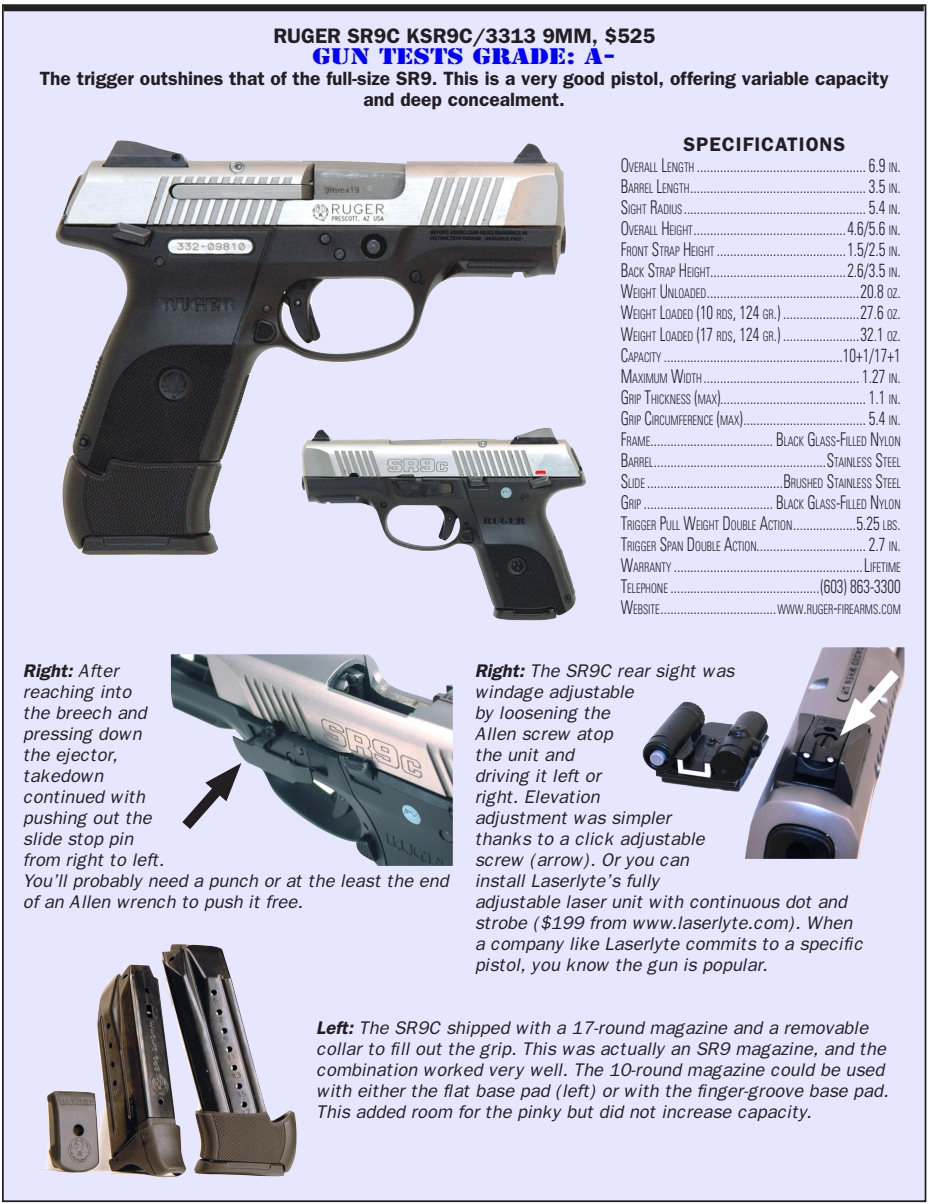
<style>
.page{position:relative;width:934px;height:1204px;background:#fff}
.page>*{position:absolute;margin:0;border:0;box-sizing:border-box;transform-origin:0 0}
.GT_Box_Header_REVISE{font:600 21px "Franklin Gothic";color:#231f20}
.t1{font:21px "Stencil Std";color:#00f;scale:1.25 1}
.GT_Box_SPEX{font:600 19.78px "Franklin Gothic";letter-spacing:.05em;color:#231f20}
.GT_Box_Recommendatio{font:600 19.25px/21px "Franklin Gothic";color:#231f20;text-align:center}
.GT_Box_SPEX-2{font:300 condensed 18.9px "Univers";color:#231f20;scale:.79 1}
.GT_Box_Captions{font:italic 18.38px/21px "Franklin Gothic";color:#231f20}
.s1{font-size:13.3px}
.s2{font-weight:600}
</style>
<div class="page">
<div style="left:3px;top:5px;width:922px;height:1195px;background:#e6e6ff"></div>
<div style="left:4px;top:6px;width:919px;height:5px;background:#231f20"></div>
<img style="left:55px;top:140px;width:511px;height:415px">
<img style="left:301px;top:427px;width:285px;height:194px">
<img style="left:171px;top:654px;width:282px;height:211px">
<img style="left:642px;top:647px;width:262px;height:211px">
<img style="left:24px;top:944px;width:273px;height:234px">
<svg style="left:175px;top:763px;width:66px;height:73px"></svg>
<svg style="left:840px;top:662px;width:65px;height:74px;background:#b5adb3"></svg>
<p class="GT_Box_Header_REVISE" style="left:273px;top:23px;width:383px">RUGER SR9C KSR9C/3313 9MM, $525</p>
<p class="t1" style="left:312px;top:42px;width:244px">GUN TESTS GRADE: A-</p>
<p class="GT_Box_Recommendatio" style="left:40px;top:68px;width:850px">The trigger outshines that of the full-size SR9. This is a very good pistol, offering variable capacity and deep concealment.</p>
<p class="GT_Box_SPEX" style="left:683px;top:133px;width:163px">SPECIFICATIONS</p>
<p class="GT_Box_SPEX-2" style="left:620px;top:154px;width:356px">O<span class="s1">VERALL</span> L<span class="s1">ENGTH</span> ................................................... 6.9 <span class="s1">IN</span>.</p>
<p class="GT_Box_SPEX-2" style="left:620px;top:175px;width:356px">B<span class="s1">ARREL</span> L<span class="s1">ENGTH</span>..................................................... 3.5 <span class="s1">IN</span>.</p>
<p class="GT_Box_SPEX-2" style="left:620px;top:196px;width:356px">S<span class="s1">IGHT</span> R<span class="s1">ADIUS</span> ....................................................... 5.4 <span class="s1">IN</span>.</p>
<p class="GT_Box_SPEX-2" style="left:620px;top:217px;width:356px">O<span class="s1">VERALL</span> H<span class="s1">EIGHT</span>..............................................4.6/5.6 <span class="s1">IN</span>.</p>
<p class="GT_Box_SPEX-2" style="left:620px;top:238px;width:356px">F<span class="s1">RONT</span> S<span class="s1">TRAP</span> H<span class="s1">EIGHT</span> .......................................1.5/2.5 <span class="s1">IN</span>.</p>
<p class="GT_Box_SPEX-2" style="left:620px;top:259px;width:356px">B<span class="s1">ACK</span> S<span class="s1">TRAP</span> H<span class="s1">EIGHT</span>.........................................2.6/3.5 <span class="s1">IN</span>.</p>
<p class="GT_Box_SPEX-2" style="left:620px;top:280px;width:356px">W<span class="s1">EIGHT</span> U<span class="s1">NLOADED</span>..............................................20.8 <span class="s1">OZ</span>.</p>
<p class="GT_Box_SPEX-2" style="left:620px;top:301px;width:356px">W<span class="s1">EIGHT</span> L<span class="s1">OADED</span> (10 <span class="s1">RDS</span>, 124 <span class="s1">GR</span>.) .......................27.6 <span class="s1">OZ</span>.</p>
<p class="GT_Box_SPEX-2" style="left:620px;top:322px;width:356px">W<span class="s1">EIGHT</span> L<span class="s1">OADED</span> (17 <span class="s1">RDS</span>, 124 <span class="s1">GR</span>.) .......................32.1 <span class="s1">OZ</span>.</p>
<p class="GT_Box_SPEX-2" style="left:620px;top:343px;width:356px">C<span class="s1">APACITY</span> ......................................................10+1/17+1</p>
<p class="GT_Box_SPEX-2" style="left:620px;top:364px;width:356px">M<span class="s1">AXIMUM</span> W<span class="s1">IDTH</span> ............................................... 1.27 <span class="s1">IN</span>.</p>
<p class="GT_Box_SPEX-2" style="left:620px;top:385px;width:356px">G<span class="s1">RIP</span> T<span class="s1">HICKNESS</span> (<span class="s1">MAX</span>)............................................ 1.1 <span class="s1">IN</span>.</p>
<p class="GT_Box_SPEX-2" style="left:620px;top:406px;width:356px">G<span class="s1">RIP</span> C<span class="s1">IRCUMFERENCE</span> (<span class="s1">MAX</span>)..................................... 5.4 <span class="s1">IN</span>.</p>
<p class="GT_Box_SPEX-2" style="left:620px;top:427px;width:356px">F<span class="s1">RAME</span>..................................... B<span class="s1">LACK</span> G<span class="s1">LASS</span>-F<span class="s1">ILLED</span> N<span class="s1">YLON</span></p>
<p class="GT_Box_SPEX-2" style="left:620px;top:448px;width:356px">B<span class="s1">ARREL</span>....................................................S<span class="s1">TAINLESS</span> S<span class="s1">TEEL</span></p>
<p class="GT_Box_SPEX-2" style="left:620px;top:469px;width:356px">S<span class="s1">LIDE</span> .........................................B<span class="s1">RUSHED</span> S<span class="s1">TAINLESS</span> S<span class="s1">TEEL</span></p>
<p class="GT_Box_SPEX-2" style="left:620px;top:490px;width:356px">G<span class="s1">RIP</span> ....................................... B<span class="s1">LACK</span> G<span class="s1">LASS</span>-F<span class="s1">ILLED</span> N<span class="s1">YLON</span></p>
<p class="GT_Box_SPEX-2" style="left:620px;top:511px;width:356px">T<span class="s1">RIGGER</span> P<span class="s1">ULL</span> W<span class="s1">EIGHT</span> D<span class="s1">OUBLE</span> A<span class="s1">CTION</span>...................5.25 <span class="s1">LBS</span>.</p>
<p class="GT_Box_SPEX-2" style="left:620px;top:532px;width:356px">T<span class="s1">RIGGER</span> S<span class="s1">PAN</span> D<span class="s1">OUBLE</span> A<span class="s1">CTION</span>................................. 2.7 <span class="s1">IN</span>.</p>
<p class="GT_Box_SPEX-2" style="left:620px;top:553px;width:356px">W<span class="s1">ARRANTY</span> .........................................................L<span class="s1">IFETIME</span></p>
<p class="GT_Box_SPEX-2" style="left:620px;top:574px;width:356px">T<span class="s1">ELEPHONE</span> .............................................(603) 863-3300</p>
<p class="GT_Box_SPEX-2" style="left:620px;top:595px;width:346px">W<span class="s1">EBSITE</span>...................................<span class="s1">WWW</span>.<span class="s1">RUGER</span>-<span class="s1">FIREARMS</span>.<span class="s1">COM</span></p>
<p class="GT_Box_Captions" style="left:23px;top:660px;width:427px"><span class="s2">Right:</span> After<br>reaching into<br>the breech and<br>pressing down<br>the ejector,<br>takedown<br>continued with<br>pushing out the<br>slide stop pin<br>from right to left.<br>You’ll probably need a punch or at the least the end of an Allen wrench to push it free.</p>
<p class="GT_Box_Captions" style="left:474px;top:660px;width:390px"><span class="s2">Right:</span> The SR9C rear sight was<br>windage adjustable<br>by loosening the<br>Allen screw atop<br>the unit and<br>driving it left or<br>right. Elevation<br>adjustment was simpler<br>thanks to a click adjustable<br>screw (arrow). Or you can<br>install Laserlyte’s fully<br>adjustable laser unit with continuous dot and strobe ($199 from www.laserlyte.com). When a company like Laserlyte commits to a specific pistol, you know the gun is popular.</p>
<p class="GT_Box_Captions" style="left:316px;top:1017px;width:574px"><span class="s2">Left:</span> The SR9C shipped with a 17-round magazine and a removable collar to fill out the grip. This was actually an SR9 magazine, and the combination worked very well. The 10-round magazine could be used with either the flat base pad (left) or with the finger-groove base pad.<br>This added room for the pinky but did not increase capacity.</p>
</div>
